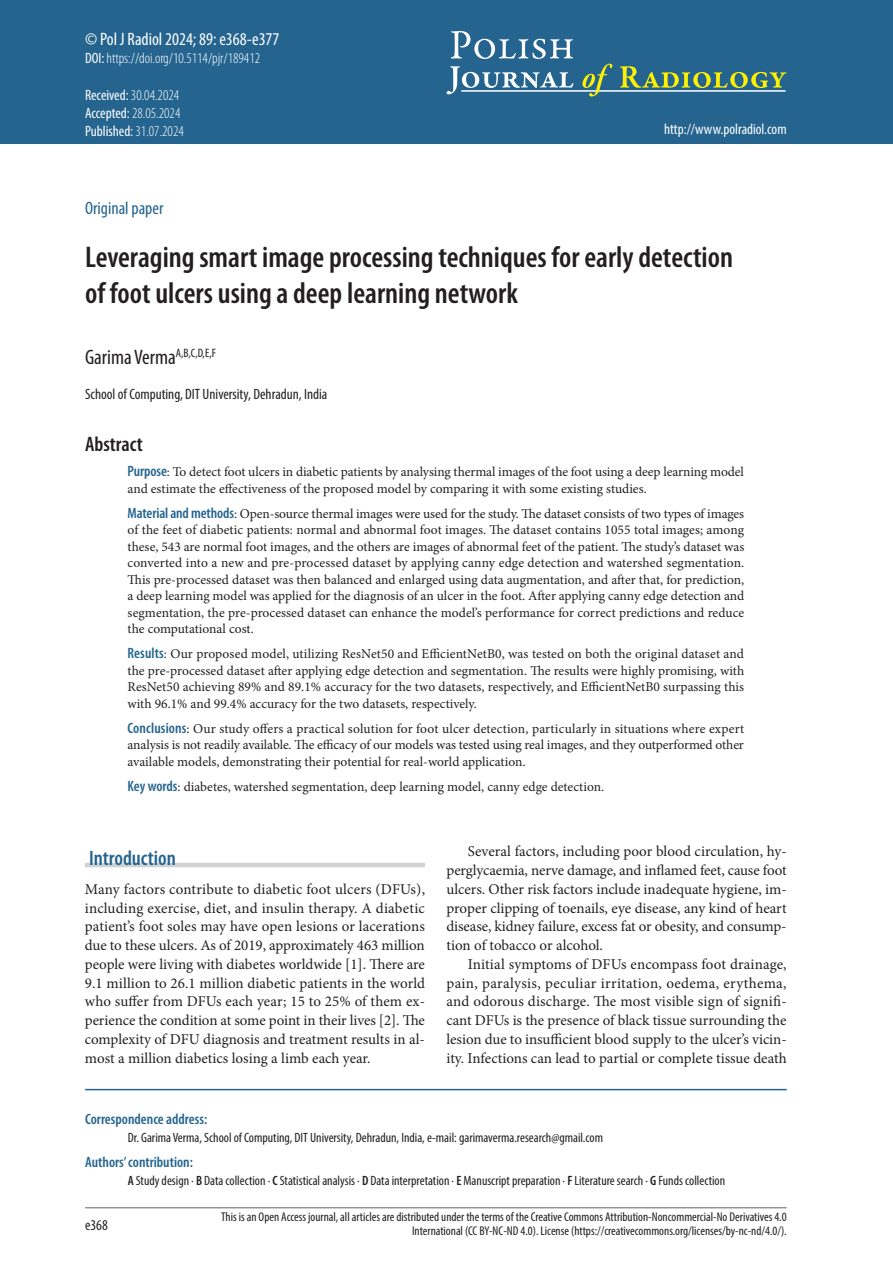
<style>
.page{position:relative;width:893px;height:1263px;background:#fff}
.page>*{position:absolute;margin:0;border:0;box-sizing:border-box;transform-origin:0 0}
.t1{font:600 condensed 30px/36px "Myriad Pro";color:#231f20}
.t2{font:condensed 21px "Myriad Pro";color:#231f20}
.t3{font:600 condensed 21px "Myriad Pro";color:#24648f}
.t4{font:600 condensed 21px "Myriad Pro";color:#231f20}
.t5{font:condensed 18px "Myriad Pro";color:#fff}
.t6{font:condensed 18px "Myriad Pro";color:#24648f}
.t7{font:15px/18.8px "Minion Pro";color:#231f20;text-align:justify}
.t8{font:300 condensed 15px/18px "Myriad Pro";color:#fff}
.t9{font:condensed 15px "Myriad Pro";color:#231f20}
.t10{font:600 condensed 15px "Myriad Pro";color:#24648f}
.t11{font:condensed 15px "Myriad Pro";color:#fff}
.t12{font:13.5px/16.5px "Minion Pro";letter-spacing:-.005em;color:#231f20;text-align:justify}
.t13{font:condensed 13.5px "Myriad Pro";color:#231f20}
.t14{font:condensed 12.75px/14.2px "Myriad Pro";color:#231f20;text-align:right}
.s1{font-weight:400}
.s2{font-family:"Myriad Pro";font-weight:600;font-stretch:condensed;font-size:15px;color:#24648f}
.s3{font-weight:600}
</style>
<div class="page">
<hr style="left:85px;top:1207px;width:702px;height:1px;background:#939598">
<div style="left:0;top:0;width:893px;height:144px;background:#24648f"></div>
<svg style="left:451px;top:31px;width:122px;height:28px"></svg>
<svg style="left:446px;top:66px;width:127px;height:28px"></svg>
<hr style="left:461px;top:90px;width:324px;height:2px;background:#fff">
<svg style="left:582px;top:64px;width:30px;height:33px"></svg>
<svg style="left:620px;top:66px;width:167px;height:22px"></svg>
<hr style="left:85px;top:1089px;width:702px;height:1px;background:#24648f">
<hr style="left:85px;top:863px;width:340px;height:4px;background:#d1d2d4">
<h3 class="t5" style="left:85px;top:28px;width:196px">© Pol J Radiol 2024; 89: e368-e377</h3>
<p class="t8" style="left:85px;top:48px;width:177px"><span class="s1">DOI:</span> https://doi.org/10.5114/pjr/189412</p>
<p class="t8" style="left:85px;top:86px;width:100px"><span class="s1">Received:</span> 30.04.2024<br><span class="s1">Accepted:</span> 28.05.2024<br><span class="s1">Published:</span> 31.07.2024</p>
<p class="t11" style="left:664px;top:120px;width:124px">http://www.polradiol.com</p>
<h3 class="t6" style="left:85px;top:197px;width:80px">Original paper</h3>
<h1 class="t1" style="left:85px;top:238px;width:650px">Leveraging smart image processing techniques for early detection of foot ulcers using a deep learning network</h1>
<h2 class="t2" style="left:85px;top:344px;width:132px">Garima Verma<sup>A,B,C,D,E,F</sup></h2>
<p class="t9" style="left:85px;top:385px;width:244px">School of Computing, DIT University, Dehradun, India</p>
<h2 class="t4" style="left:85px;top:431px;width:59px">Abstract</h2>
<p class="t12" style="left:128px;top:464px;width:618px"><span class="s2">Purpose</span>: To detect foot ulcers in diabetic patients by analysing thermal images of the foot using a deep learning model and estimate the effectiveness of the proposed model by comparing it with some existing studies.</p>
<p class="t12" style="left:128px;top:505px;width:618px"><span class="s2">Material and methods</span>: Open-source thermal images were used for the study. The dataset consists of two types of images of the feet of diabetic patients: normal and abnormal foot images. The dataset contains 1055 total images; among these, 543 are normal foot images, and the others are images of abnormal feet of the patient. The study’s dataset was converted into a new and pre-processed dataset by applying canny edge detection and watershed segmentation.<br>This pre-processed dataset was then balanced and enlarged using data augmentation, and after that, for prediction, a deep learning model was applied for the diagnosis of an ulcer in the foot. After applying canny edge detection and segmentation, the pre-processed dataset can enhance the model’s performance for correct predictions and reduce the computational cost.</p>
<p class="t12" style="left:128px;top:646px;width:618px"><span class="s2">Results</span>: Our proposed model, utilizing ResNet50 and EfficientNetB0, was tested on both the original dataset and the pre-processed dataset after applying edge detection and segmentation. The results were highly promising, with ResNet50 achieving 89% and 89.1% accuracy for the two datasets, respectively, and EfficientNetB0 surpassing this with 96.1% and 99.4% accuracy for the two datasets, respectively.</p>
<p class="t12" style="left:128px;top:720px;width:618px"><span class="s2">Conclusions</span>: Our study offers a practical solution for foot ulcer detection, particularly in situations where expert analysis is not readily available. The efficacy of our models was tested using real images, and they outperformed other available models, demonstrating their potential for real-world application.</p>
<p class="t12" style="left:128px;top:778px;width:478px"><span class="s2">Key words</span>: diabetes, watershed segmentation, deep learning model, canny edge detection.</p>
<h2 class="t3" style="left:89px;top:845px;width:88px">Introduction</h2>
<p class="t7" style="left:85px;top:880px;width:342px">Many factors contribute to diabetic foot ulcers (DFUs), including exercise, diet, and insulin therapy. A diabetic patient’s foot soles may have open lesions or lacerations due to these ulcers. As of 2019, approximately 463 million people were living with diabetes worldwide [1]. There are 9.1 million to 26.1 million diabetic patients in the world who suffer from DFUs each year; 15 to 25% of them ex&shy;perience the condition at some point in their lives [2]. The complexity of DFU diagnosis and treatment results in al&shy;most a million diabetics losing a limb each year.</p>
<p class="t7" style="left:446px;top:842px;width:342px;text-indent:21px">Several factors, including poor blood circulation, hy&shy;perglycaemia, nerve damage, and inflamed feet, cause foot ulcers. Other risk factors include inadequate hygiene, im&shy;proper clipping of toenails, eye disease, any kind of heart disease, kidney failure, excess fat or obesity, and consump&shy;tion of tobacco or alcohol.</p>
<p class="t7" style="left:446px;top:955px;width:342px;text-indent:21px">Initial symptoms of DFUs encompass foot drainage, pain, paralysis, peculiar irritation, oedema, erythema, and odorous discharge. The most visible sign of signifi&shy;cant DFUs is the presence of black tissue surrounding the lesion due to insufficient blood supply to the ulcer’s vicin&shy;ity. Infections can lead to partial or complete tissue death</p>
<p class="t10" style="left:85px;top:1110px;width:124px">Correspondence address:</p>
<p class="t13" style="left:128px;top:1130px;width:477px">Dr. Garima Verma, School of Computing, DIT University, Dehradun, India, e-mail: garimaverma.research@gmail.com</p>
<p class="t10" style="left:85px;top:1153px;width:109px">Authors’ contribution:</p>
<p class="t13" style="left:128px;top:1173px;width:599px"><span class="s3">A</span> Study design ∙ <span class="s3">B</span> Data collection ∙ <span class="s3">C</span> Statistical analysis ∙ <span class="s3">D</span> Data interpretation ∙ <span class="s3">E</span> Manuscript preparation ∙ <span class="s3">F</span> Literature search ∙ <span class="s3">G</span> Funds collection</p>
<p class="t9" style="left:85px;top:1216px;width:24px">e368</p>
<p class="t14" style="left:221px;top:1209px;width:567px">This is an Open Access journal, all articles are distributed under the terms of the Creative Commons Attribution-Noncommercial-No Derivatives 4.0<br>International (CC BY-NC-ND 4.0). License (https://creativecommons.org/licenses/by-nc-nd/4.0/).</p>
</div>
